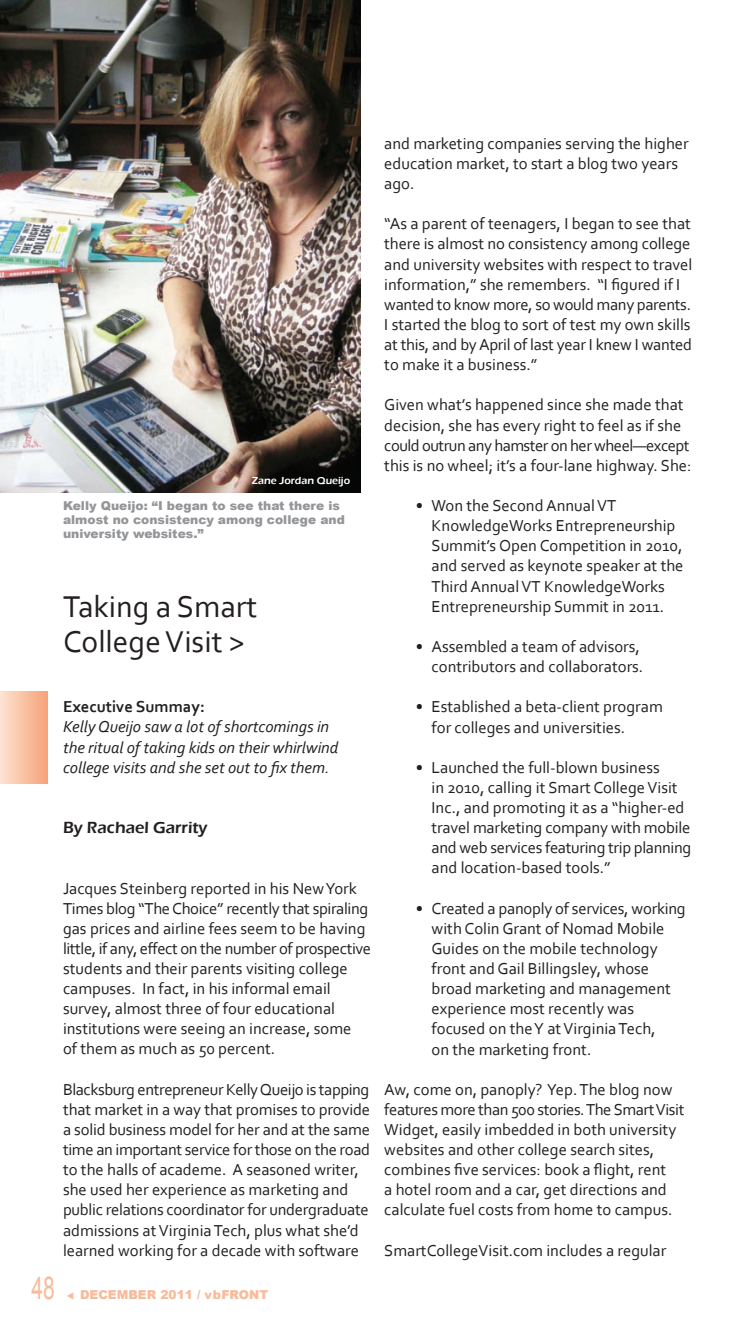
<style>
.page{position:relative;width:756px;height:1323px;background:#fff}
.page>*{position:absolute;margin:0;border:0;box-sizing:border-box;transform-origin:0 0}
.t1{font:31.5px/35px "Corbel";color:#231f20}
.t2{font:31.5px "Arial";color:#f8ba99;scale:.67 1}
.t3{font:16.62px/20.1px "Corbel";color:#231f20}
.t4{font:italic 16.62px/20.1px "Corbel";color:#231f20}
.t5{font:700 16.62px "Corbel";color:#231f20}
.t6{font:600 16.62px "Eras ITC";color:#231f20}
.t7{font:900 12.25px/14px "Arial";color:#939598}
.t8{font:900 12.25px "Arial";color:#f8ba99}
.t9{font:600 10.5px "Eras ITC";color:#fff}
</style>
<div class="page">
<div style="left:0;top:692px;width:47px;height:91px;background:linear-gradient(to right,#fde3d2,#f6a47a)"></div>
<img style="left:0;top:0;width:361px;height:493px">
<p class="t9" style="left:252px;top:475px;width:100px">Zane Jordan Queijo</p>
<p class="t7" style="left:63px;top:498px;width:283px">Kelly Queijo: “I began to see that there is almost no consistency among college and university websites.”</p>
<h1 class="t1" style="left:63px;top:592px;width:196px">Taking a Smart<br>College Visit &gt;</h1>
<p class="t5" style="left:63px;top:700px;width:143px">Executive Summay:</p>
<p class="t4" style="left:63px;top:718px;width:277px">Kelly Queijo saw a lot of shortcomings in the ritual of taking kids on their whirlwind college visits and she set out to fix them.</p>
<p class="t6" style="left:63px;top:818px;width:146px">By Rachael Garrity</p>
<h1 class="t2" style="left:32px;top:1270px;width:36px">48</h1>
<p class="t3" style="left:63px;top:879px;width:310px">Jacques Steinberg reported in his New York Times blog “The Choice” recently that spiraling gas prices and airline fees seem to be having little, if any, effect on the number of prospective students and their parents visiting college campuses. In fact, in his informal email survey, almost three of four educational institutions were seeing an increase, some<br>of them as much as 50 percent.</p>
<p class="t3" style="left:63px;top:1081px;width:309px">Blacksburg entrepreneur Kelly Queijo is tapping that market in a way that promises to provide a solid business model for her and at the same time an important service for those on the road to the halls of academe. A seasoned writer, she used her experience as marketing and public relations coordinator for undergraduate admissions at Virginia Tech, plus what she’d learned working for a decade with software</p>
<p class="t8" style="left:67px;top:1285px;width:203px">▼ DECEMBER 2011 / vbFRONT</p>
<p class="t3" style="left:384px;top:135px;width:306px">and marketing companies serving the higher education market, to start a blog two years ago.</p>
<p class="t3" style="left:384px;top:215px;width:310px">“As a parent of teenagers, I began to see that there is almost no consistency among college and university websites with respect to travel information,” she remembers. “I figured if I wanted to know more, so would many parents.<br>I started the blog to sort of test my own skills at this, and by April of last year I knew I wanted to make it a business.”</p>
<p class="t3" style="left:384px;top:396px;width:309px">Given what’s happened since she made that decision, she has every right to feel as if she could outrun any hamster on her wheel—except this is no wheel; it’s a four-lane highway. She:</p>
<p class="t3" style="left:432px;top:497px;width:254px;text-indent:-16px">• Won the Second Annual VT<br>KnowledgeWorks Entrepreneurship<br>Summit’s Open Competition in 2010, and served as keynote speaker at the<br>Third Annual VT KnowledgeWorks<br>Entrepreneurship Summit in 2011.</p>
<p class="t3" style="left:416px;top:638px;width:229px;text-align:right">• Assembled a team of advisors, contributors and collaborators.</p>
<p class="t3" style="left:432px;top:698px;width:233px;text-indent:-16px">• Established a beta-client program for colleges and universities.</p>
<p class="t3" style="left:432px;top:759px;width:261px;text-indent:-16px">• Launched the full-blown business<br>in 2010, calling it Smart College Visit Inc., and promoting it as a “higher-ed travel marketing company with mobile and web services featuring trip planning and location-based tools.”</p>
<p class="t3" style="left:432px;top:900px;width:256px;text-indent:-16px">• Created a panoply of services, working with Colin Grant of Nomad Mobile<br>Guides on the mobile technology front and Gail Billingsley, whose broad marketing and management experience most recently was focused on the Y at Virginia Tech,<br>on the marketing front.</p>
<p class="t3" style="left:384px;top:1081px;width:302px">Aw, come on, panoply? Yep. The blog now features more than 500 stories. The Smart Visit Widget, easily imbedded in both university websites and other college search sites, combines five services: book a flight, rent<br>a hotel room and a car, get directions and calculate fuel costs from home to campus.</p>
<p class="t3" style="left:384px;top:1242px;width:284px">SmartCollegeVisit.com includes a regular</p>
</div>
